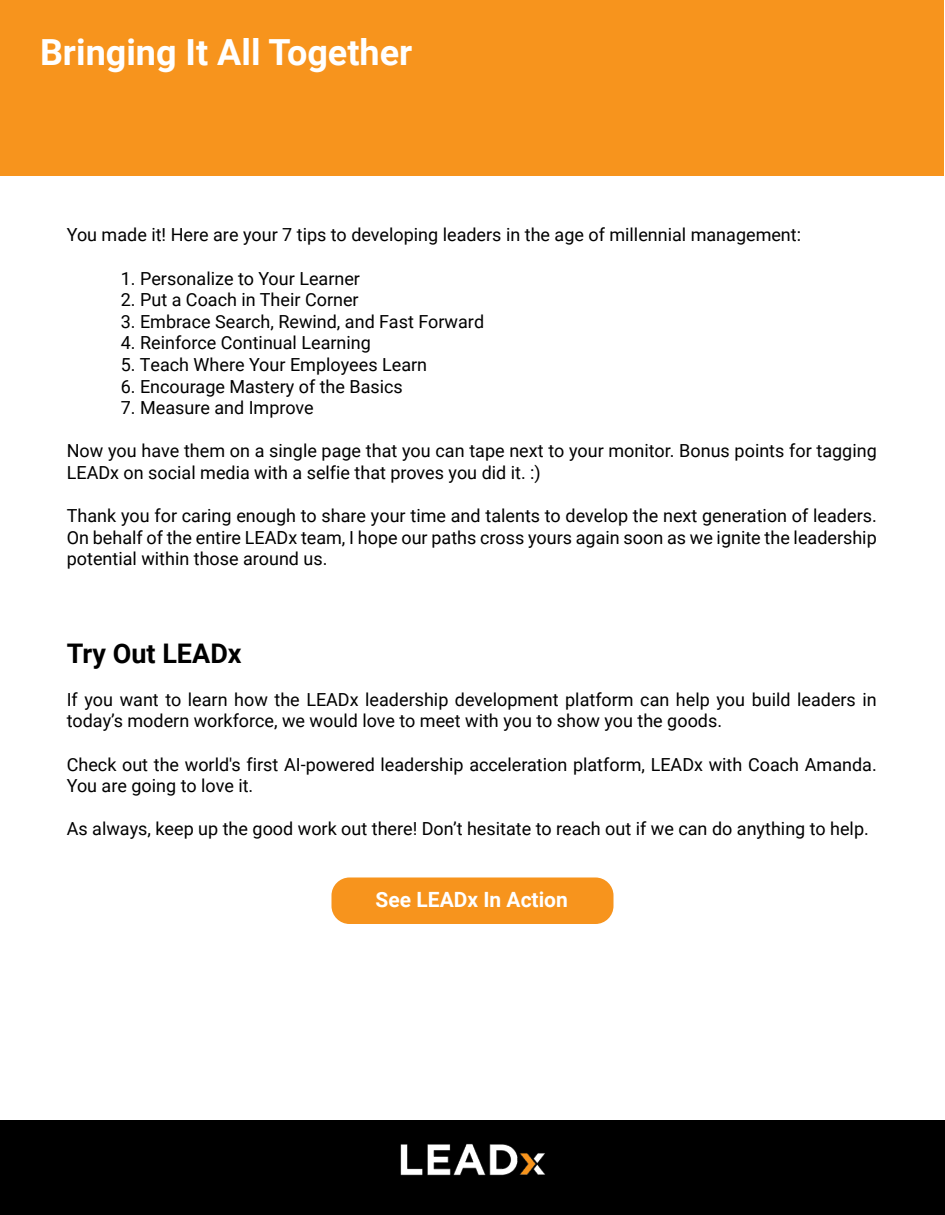
<style>
.page{position:relative;width:945px;height:1215px;background:#fff}
.page>*{position:absolute;margin:0;border:0;box-sizing:border-box;transform-origin:0 0}
.t1{font:700 36px "Roboto";color:#fff}
.t2{font:700 27px "Roboto";color:#000}
.t3{font:700 21px "Roboto";color:#fff}
.t4{font:18px/21.6px "Roboto";color:#000}
</style>
<div class="page">
<div style="left:332px;top:878px;width:282px;height:46px;background:#f7941d;border-radius:18px"></div>
<div style="left:0;top:1120px;width:945px;height:95px;background:#000"></div>
<img style="left:400px;top:1143px;width:145px;height:33px">
<div style="left:0;top:0;width:944px;height:176px;background:#f7941d"></div>
<h1 class="t1" style="left:40px;top:27px;width:374px">Bringing It All Together</h1>
<p class="t4" style="left:67px;top:223px;width:736px">You made it! Here are your 7 tips to developing leaders in the age of millennial management:</p>
<p class="t4" style="left:121px;top:267px;width:241px">1. Personalize to Your Learner</p>
<p class="t4" style="left:121px;top:288px;width:239px">2. Put a Coach in Their Corner</p>
<p class="t4" style="left:121px;top:310px;width:365px">3. Embrace Search, Rewind, and Fast Forward</p>
<p class="t4" style="left:121px;top:331px;width:252px">4. Reinforce Continual Learning</p>
<p class="t4" style="left:121px;top:353px;width:308px">5. Teach Where Your Employees Learn</p>
<p class="t4" style="left:121px;top:375px;width:284px">6. Encourage Mastery of the Basics</p>
<p class="t4" style="left:121px;top:396px;width:195px">7. Measure and Improve</p>
<p class="t4" style="left:67px;top:439px;width:812px">Now you have them on a single page that you can tape next to your monitor. Bonus points for tagging<br>LEADx on social media with a selfie that proves you did it. :)</p>
<p class="t4" style="left:67px;top:504px;width:812px;text-align:justify">Thank you for caring enough to share your time and talents to develop the next generation of leaders.<br>On behalf of the entire LEADx team, I hope our paths cross yours again soon as we ignite the leadership potential within those around us.</p>
<h2 class="t2" style="left:67px;top:634px;width:176px">Try Out LEADx</h2>
<p class="t4" style="left:67px;top:688px;width:812px">If you want to learn how the LEADx leadership development platform can help you build leaders in today’s modern workforce, we would love to meet with you to show you the goods.</p>
<p class="t4" style="left:67px;top:753px;width:811px">Check out the world's first AI-powered leadership acceleration platform, LEADx with Coach Amanda.<br>You are going to love it.</p>
<p class="t4" style="left:67px;top:817px;width:804px">As always, keep up the good work out there! Don’t hesitate to reach out if we can do anything to help.</p>
<p class="t3" style="left:376px;top:885px;width:194px">See LEADx In Action</p>
</div>
